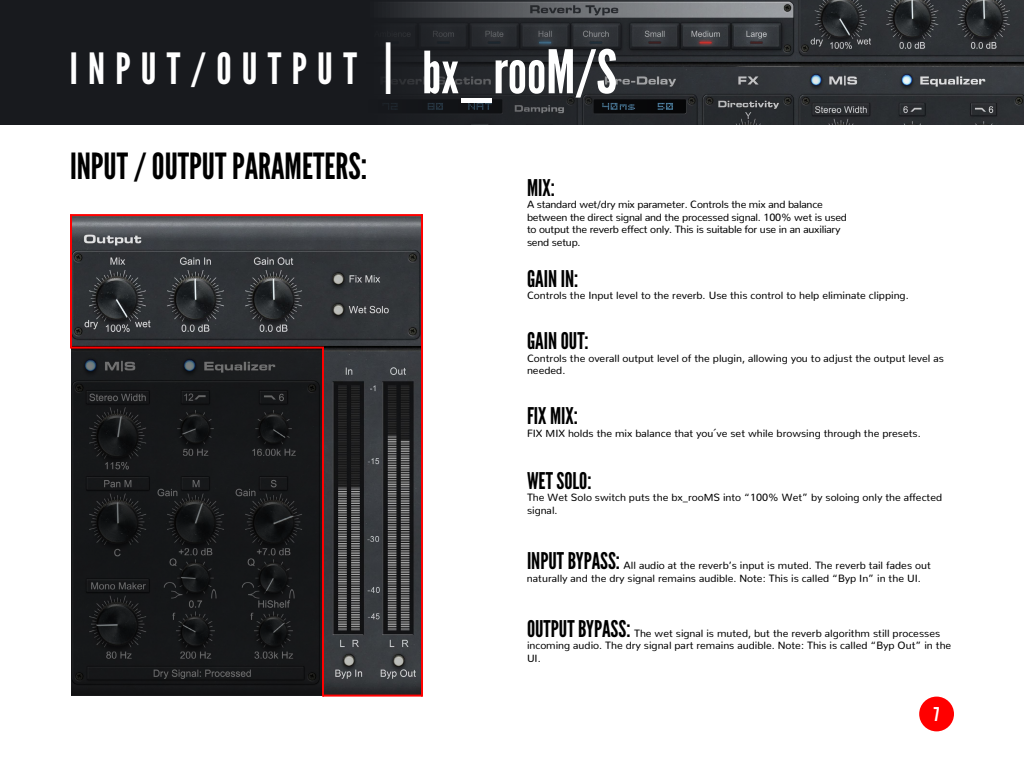
<style>
.page{position:relative;width:1024px;height:768px;background:#fff}
.page>*{position:absolute;margin:0;border:0;box-sizing:border-box;transform-origin:0 0}
.t1{font:43px "League Gothic";letter-spacing:.24em;color:#fff}
.t2{font:36px "League Gothic";color:#000}
.t3{font:23px "League Gothic";color:#000}
.t4{font:19px "League Gothic";color:#fff}
.t5{font:10.5px/12.6px "Nunito";color:#000}
.t6{font:10.5px/12.5px "Nunito";letter-spacing:-.02em;color:#000}
.s1{font-size:48px}
.s2{font-size:58px}
.s3{font-size:60px}
.s4{font-family:"League Gothic";font-size:23px}
</style>
<div class="page">
<svg style="left:0;top:0;width:1024px;height:125px;background:#282a2e"></svg>
<div style="left:919px;top:697px;width:35px;height:34px;background:#f00;border-radius:50%"></div>
<img style="left:72px;top:216px;width:349px;height:479px">
<svg style="left:73px;top:350px;width:248px;height:344px;background:#18191b"></svg>
<div style="left:71px;top:348px;width:252px;height:348px;border:1px solid #000"></div>
<hr style="left:70px;top:214px;width:353px;height:2px;background:#f00">
<hr style="left:421px;top:214px;width:2px;height:483px;background:#f00">
<hr style="left:323px;top:695px;width:100px;height:2px;background:#f00">
<hr style="left:322px;top:348px;width:2px;height:349px;background:#f00">
<hr style="left:70px;top:347px;width:254px;height:2px;background:#f00">
<hr style="left:70px;top:215px;width:2px;height:132px;background:#f00">
<h1 class="t1" style="left:70px;top:44px;width:549px">INPUT/OUTPUT <span class="s1">|</span> <span class="s2">bx_</span><span class="s3">rooM/S</span></h1>
<h2 class="t2" style="left:70px;top:145px;width:299px">INPUT / OUTPUT PARAMETERS:</h2>
<h3 class="t3" style="left:527px;top:174px;width:29px">MIX:</h3>
<p class="t6" style="left:527px;top:197px;width:322px">A standard wet/dry mix parameter. Controls the mix and balance between the direct signal and the processed signal. 100% wet is used to output the reverb effect only. This is suitable for use in an auxiliary send setup.</p>
<h3 class="t3" style="left:527px;top:265px;width:53px">GAIN IN:</h3>
<p class="t5" style="left:527px;top:288px;width:383px">Controls the Input level to the reverb. Use this control to help eliminate clipping.</p>
<h3 class="t3" style="left:527px;top:327px;width:63px">GAIN OUT:</h3>
<p class="t5" style="left:527px;top:351px;width:418px">Controls the overall output level of the plugin, allowing you to adjust the output level as needed.</p>
<h3 class="t3" style="left:527px;top:402px;width:52px">FIX MIX:</h3>
<p class="t5" style="left:527px;top:426px;width:395px">FIX MIX holds the mix balance that you´ve set while browsing through the presets.</p>
<h3 class="t3" style="left:527px;top:467px;width:66px">WET SOLO:</h3>
<p class="t5" style="left:527px;top:490px;width:417px">The Wet Solo switch puts the bx_rooMS into “100% Wet” by soloing only the affected signal.</p>
<p class="t5" style="left:527px;top:558px;width:405px"><span class="s4">INPUT BYPASS:</span> All audio at the reverb’s input is muted. The reverb tail fades out naturally and the dry signal remains audible. Note: This is called “Byp In” in the UI.</p>
<p class="t5" style="left:527px;top:626px;width:426px"><span class="s4">OUTPUT BYPASS:</span> The wet signal is muted, but the reverb algorithm still processes incoming audio. The dry signal part remains audible. Note: This is called “Byp Out” in the<br>UI.</p>
<h3 class="t4" style="left:934px;top:703px;width:7px">7</h3>
</div>
